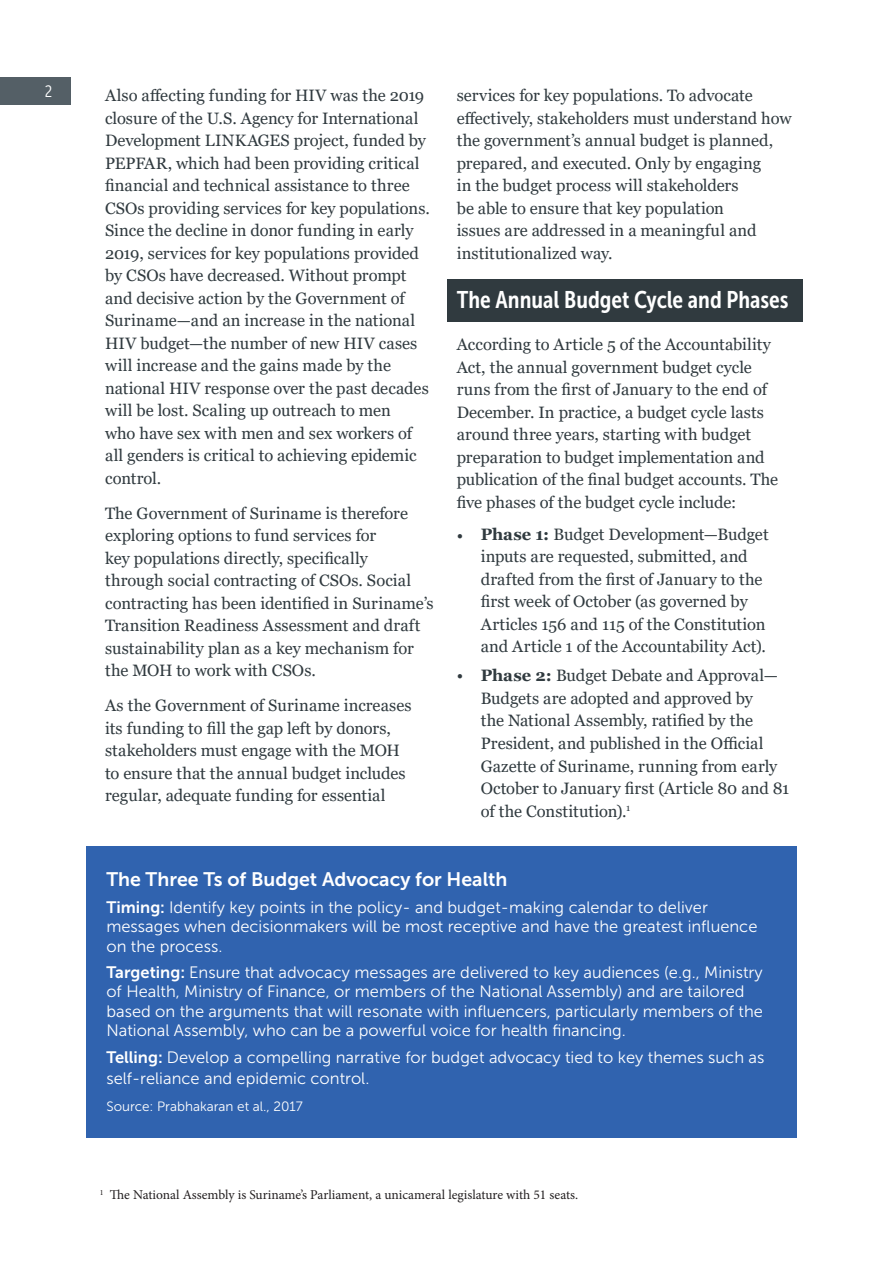
<style>
.page{position:relative;width:893px;height:1263px;background:#fff}
.page>*{position:absolute;margin:0;border:0;box-sizing:border-box;transform-origin:0 0}
.t1{font:24px "Museo Sans Cond 700";color:#fff}
.t2{font:19.5px "Museo Sans 700";color:#fff}
.Body{font:16.5px/22.5px "Georgia";color:#303a3f}
.Box_text_dark{font:16.5px/19.5px "Museo Sans 300";color:#fff}
.t3{font:16.5px "Museo Sans Cond 300";color:#fff}
.t4{font:13.5px "Minion Pro";color:#231f20}
.Box_text_dark-2{font:13.5px "Museo Sans 300";color:#fff}
.s1{font-weight:700}
.s2{font-family:"Museo Sans 700"}
</style>
<div class="page">
<div style="left:448px;top:279px;width:355px;height:42px;background:#303a3f"></div>
<div style="left:86px;top:846px;width:710px;height:292px;background:#3063af"></div>
<div style="left:0;top:78px;width:70px;height:27px;background:#545f66"></div>
<p class="t3" style="left:45px;top:83px;width:9px">2</p>
<p class="Body" style="left:105px;top:84px;width:326px">Also affecting funding for HIV was the 2019 closure of the U.S. Agency for International Development LINKAGES project, funded by PEPFAR, which had been providing critical financial and technical assistance to three CSOs providing services for key populations.<br>Since the decline in donor funding in early 2019, services for key populations provided by CSOs have decreased. Without prompt and decisive action by the Government of Suriname—and an increase in the national HIV budget—the number of new HIV cases will increase and the gains made by the national HIV response over the past decades will be lost. Scaling up outreach to men<br>who have sex with men and sex workers of all genders is critical to achieving epidemic control.</p>
<p class="Body" style="left:105px;top:502px;width:330px">The Government of Suriname is therefore exploring options to fund services for<br>key populations directly, specifically<br>through social contracting of CSOs. Social contracting has been identified in Suriname’s Transition Readiness Assessment and draft sustainability plan as a key mechanism for the MOH to work with CSOs.</p>
<p class="Body" style="left:105px;top:694px;width:308px">As the Government of Suriname increases its funding to fill the gap left by donors, stakeholders must engage with the MOH to ensure that the annual budget includes regular, adequate funding for essential</p>
<p class="Body" style="left:457px;top:84px;width:336px">services for key populations. To advocate effectively, stakeholders must understand how the government’s annual budget is planned, prepared, and executed. Only by engaging<br>in the budget process will stakeholders<br>be able to ensure that key population<br>issues are addressed in a meaningful and institutionalized way.</p>
<h1 class="t1" style="left:457px;top:286px;width:333px">The Annual Budget Cycle and Phases</h1>
<p class="Body" style="left:457px;top:334px;width:323px">According to Article 5 of the Accountability Act, the annual government budget cycle runs from the first of January to the end of December. In practice, a budget cycle lasts around three years, starting with budget preparation to budget implementation and publication of the final budget accounts. The five phases of the budget cycle include:</p>
<p class="Body" style="left:481px;top:524px;width:289px;text-indent:-24px">• <span class="s1">Phase 1:</span> Budget Development—Budget inputs are requested, submitted, and drafted from the first of January to the first week of October (as governed by Articles 156 and 115 of the Constitution and Article 1 of the Accountability Act).</p>
<p class="Body" style="left:481px;top:665px;width:310px;text-indent:-24px">• <span class="s1">Phase 2:</span> Budget Debate and Approval— Budgets are adopted and approved by<br>the National Assembly, ratified by the President, and published in the Official Gazette of Suriname, running from early October to January first (Article 80 and 81 of the Constitution).<sup>1</sup></p>
<p class="t2" style="left:106px;top:869px;width:403px">The Three Ts of Budget Advocacy for Health</p>
<p class="Box_text_dark" style="left:106px;top:897px;width:653px"><span class="s2">Timing:</span> Identify key points in the policy- and budget-making calendar to deliver messages when decisionmakers will be most receptive and have the greatest influence on the process.</p>
<p class="Box_text_dark" style="left:106px;top:963px;width:658px"><span class="s2">Targeting:</span> Ensure that advocacy messages are delivered to key audiences (e.g., Ministry of Health, Ministry of Finance, or members of the National Assembly) and are tailored based on the arguments that will resonate with influencers, particularly members of the National Assembly, who can be a powerful voice for health financing.</p>
<p class="Box_text_dark" style="left:106px;top:1047px;width:659px;line-height:21px"><span class="s2">Telling:</span> Develop a compelling narrative for budget advocacy tied to key themes such as self-reliance and epidemic control.</p>
<p class="Box_text_dark-2" style="left:106px;top:1099px;width:198px">Source: Prabhakaran et al., 2017</p>
<p class="t4" style="left:100px;top:1186px;width:480px"><sup>1</sup> The National Assembly is Suriname’s Parliament, a unicameral legislature with 51 seats.</p>
</div>
